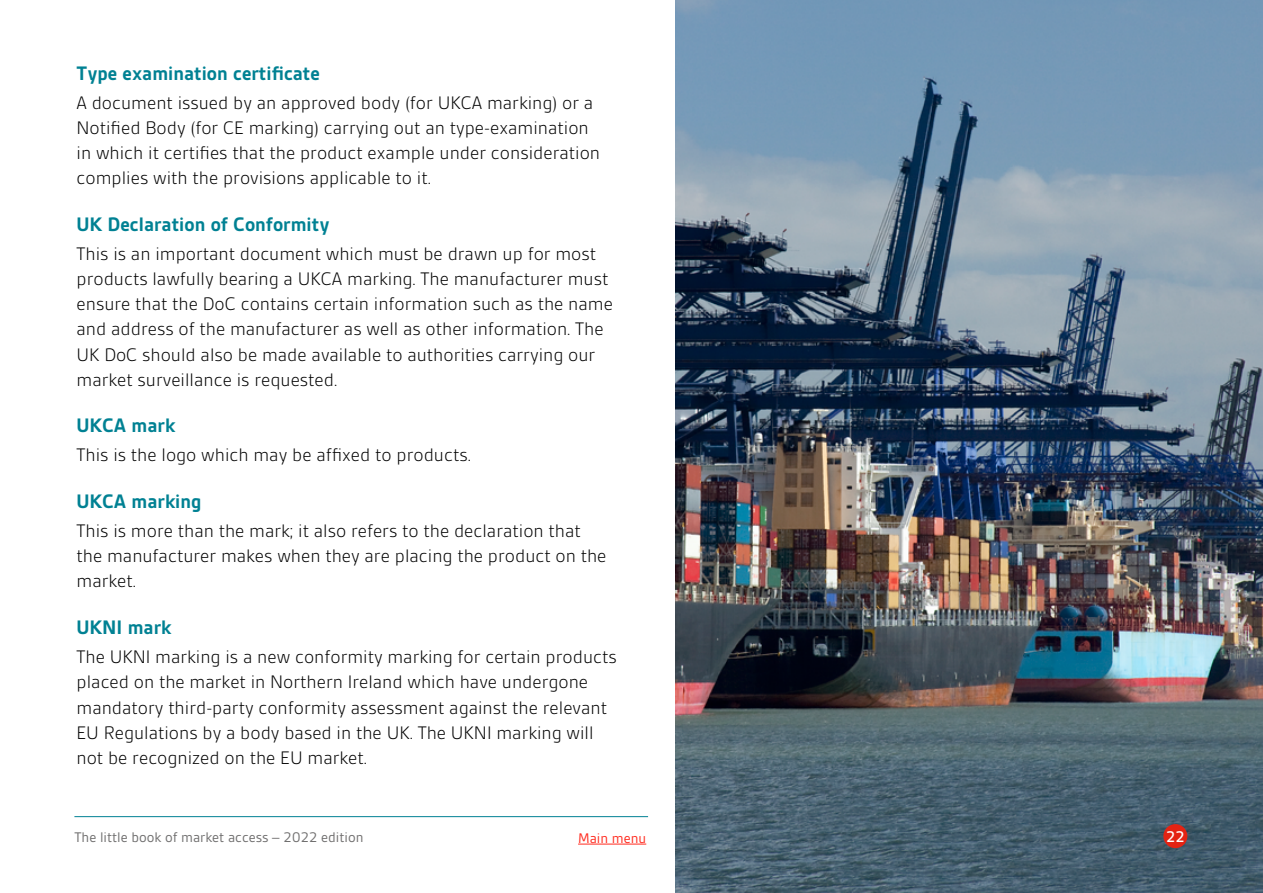
<style>
.page{position:relative;width:1263px;height:893px;background:#fff}
.page>*{position:absolute;margin:0;border:0;box-sizing:border-box;transform-origin:0 0}
.t1{font:700 21px "BSI Gesta";color:#008193}
.t2{font:300 19.5px/25px "BSI Gesta";color:#000}
.t3{font:500 16.65px "BSI Gesta";color:#fff}
.t4{font:15px "BSI Gesta";color:#706f6f}
.t5{font:15px "BSI Gesta";color:#ff2b1f}
</style>
<div class="page">
<img style="left:675px;top:0;width:588px;height:893px">
<div style="left:1163px;top:824px;width:24px;height:24px;background:#e42313;border-radius:50%"></div>
<hr style="left:74px;top:816px;width:574px;height:1px;background:#008193">
<hr style="left:578px;top:844px;width:68px;height:1px;background:#ff2b1f">
<p class="t1" style="left:77px;top:62px;width:245px">Type examination certificate</p>
<p class="t2" style="left:77px;top:90px;width:525px">A document issued by an approved body (for UKCA marking) or a Notified Body (for CE marking) carrying out an type-examination in which it certifies that the product example under consideration complies with the provisions applicable to it.</p>
<p class="t1" style="left:77px;top:213px;width:255px">UK Declaration of Conformity</p>
<p class="t2" style="left:77px;top:241px;width:538px">This is an important document which must be drawn up for most products lawfully bearing a UKCA marking. The manufacturer must ensure that the DoC contains certain information such as the name and address of the manufacturer as well as other information. The UK DoC should also be made available to authorities carrying our market surveillance is requested.</p>
<p class="t1" style="left:77px;top:414px;width:100px">UKCA mark</p>
<p class="t2" style="left:77px;top:443px;width:396px">This is the logo which may be affixed to products.</p>
<p class="t1" style="left:77px;top:490px;width:126px">UKCA marking</p>
<p class="t2" style="left:77px;top:519px;width:531px">This is more than the mark; it also refers to the declaration that the manufacturer makes when they are placing the product on the market.</p>
<p class="t1" style="left:77px;top:616px;width:96px">UKNI mark</p>
<p class="t2" style="left:77px;top:645px;width:542px">The UKNI marking is a new conformity marking for certain products placed on the market in Northern Ireland which have undergone mandatory third-party conformity assessment against the relevant EU Regulations by a body based in the UK. The UKNI marking will not be recognized on the EU market.</p>
<p class="t4" style="left:74px;top:829px;width:291px">The little book of market access – 2022 edition</p>
<p class="t3" style="left:1166px;top:828px;width:20px">22</p>
<p class="t5" style="left:578px;top:830px;width:70px">Main menu</p>
</div>
